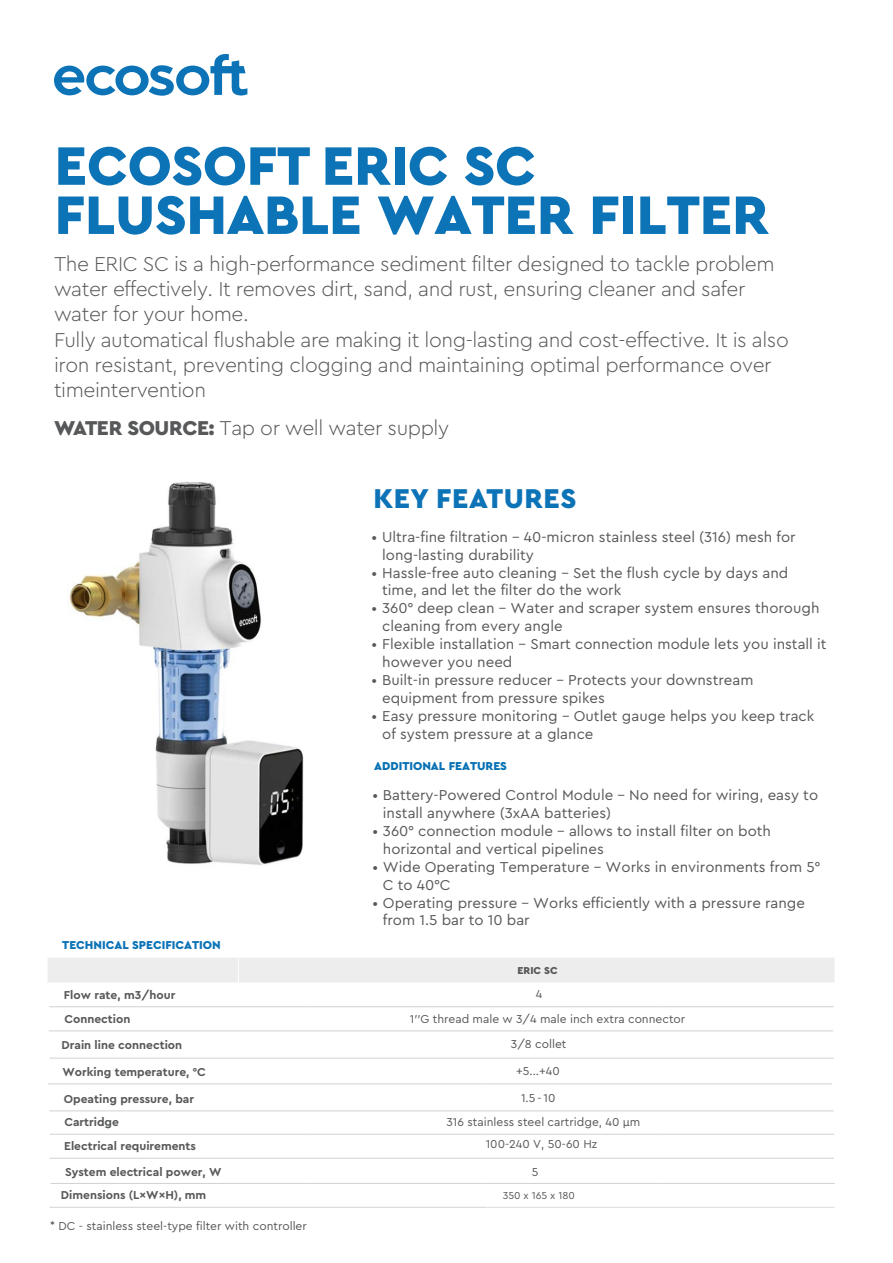
<style>
.page{position:relative;width:893px;height:1263px;background:#fff}
.page>*{position:absolute;margin:0;border:0;box-sizing:border-box;transform-origin:0 0}
.t1{font:900 56.7px/49.2px "Cera PRO";letter-spacing:-.005em;color:#0c73b7}
.t2{font:900 28.5px "Cera PRO";letter-spacing:.02em;color:#0c73b7}
.t3{font:300 21px/25.2px "Cera PRO";letter-spacing:-.02em;color:#57585a}
.t4{font:15px/17.9px "Cera PRO";color:#57585a}
.t5{font:700 12px/25.2px "Cera PRO";color:#57585a}
.t6{font:12px "Cera PRO";color:#57585a}
.t7{font:12px "Cera PRO";color:#575756}
.t8{font:900 12px "Cera PRO";color:#0c73b7}
.t9{font:900 12px "Cera PRO";color:#0670b4}
.t10{font:10.5px "Cera PRO";color:#575756}
.t11{font:900 10.5px "Cera PRO";color:#575756}
.s1{font-weight:900}
</style>
<div class="page">
<svg style="left:54px;top:54px;width:193px;height:42px"></svg>
<img style="left:67px;top:482px;width:237px;height:383px">
<div style="left:48px;top:958px;width:786px;height:24px;background:#ededed"></div>
<hr style="left:238px;top:958px;width:1px;height:51px;background:#fff">
<hr style="left:311px;top:1006px;width:174px;height:1px;background:#d1d2d4">
<hr style="left:312px;top:1207px;width:175px;height:1px;background:#d1d2d4">
<hr style="left:487px;top:1207px;width:348px;height:1px;background:#d1d2d4">
<hr style="left:311px;top:1058px;width:174px;height:1px;background:#d1d2d4">
<hr style="left:485px;top:1058px;width:175px;height:1px;background:#d1d2d4">
<hr style="left:660px;top:1058px;width:174px;height:1px;background:#d1d2d4">
<hr style="left:311px;top:1158px;width:174px;height:1px;background:#d1d2d4">
<hr style="left:49px;top:1006px;width:262px;height:1px;background:#d1d2d4">
<hr style="left:485px;top:1006px;width:174px;height:1px;background:#d1d2d4">
<hr style="left:659px;top:1006px;width:175px;height:1px;background:#d1d2d4">
<hr style="left:660px;top:1158px;width:174px;height:1px;background:#d1d2d4">
<hr style="left:49px;top:1207px;width:263px;height:1px;background:#d1d2d4">
<hr style="left:50px;top:1058px;width:261px;height:1px;background:#d1d2d4">
<hr style="left:50px;top:1158px;width:261px;height:1px;background:#d1d2d4">
<hr style="left:485px;top:1158px;width:175px;height:1px;background:#d1d2d4">
<hr style="left:312px;top:1183px;width:174px;height:1px;background:#d1d2d4">
<hr style="left:660px;top:1183px;width:175px;height:1px;background:#d1d2d4">
<hr style="left:51px;top:1183px;width:261px;height:1px;background:#d1d2d4">
<hr style="left:486px;top:1183px;width:174px;height:1px;background:#d1d2d4">
<hr style="left:309px;top:1083px;width:175px;height:1px;background:#d1d2d4">
<hr style="left:658px;top:1083px;width:174px;height:1px;background:#d1d2d4">
<hr style="left:48px;top:1083px;width:261px;height:1px;background:#d1d2d4">
<hr style="left:484px;top:1083px;width:174px;height:1px;background:#d1d2d4">
<hr style="left:311px;top:1134px;width:174px;height:1px;background:#d1d2d4">
<hr style="left:660px;top:1134px;width:174px;height:1px;background:#d1d2d4">
<hr style="left:50px;top:1134px;width:261px;height:1px;background:#d1d2d4">
<hr style="left:485px;top:1134px;width:175px;height:1px;background:#d1d2d4">
<hr style="left:311px;top:1110px;width:174px;height:1px;background:#d1d2d4">
<hr style="left:659px;top:1110px;width:175px;height:1px;background:#d1d2d4">
<hr style="left:49px;top:1110px;width:262px;height:1px;background:#d1d2d4">
<hr style="left:485px;top:1110px;width:174px;height:1px;background:#d1d2d4">
<hr style="left:310px;top:1030px;width:174px;height:1px;background:#d1d2d4">
<hr style="left:484px;top:1030px;width:175px;height:1px;background:#d1d2d4">
<hr style="left:659px;top:1030px;width:174px;height:1px;background:#d1d2d4">
<hr style="left:49px;top:1030px;width:261px;height:1px;background:#d1d2d4">
<h1 class="t1" style="left:55px;top:139px;width:716px">ECOSOFT ERIC SC<br>FLUSHABLE WATER FILTER</h1>
<p class="t3" style="left:54px;top:251px;width:736px">The ERIC SC is a high-performance sediment filter designed to tackle problem water effectively. It removes dirt, sand, and rust, ensuring cleaner and safer water for your home.<br>Fully automatical flushable are making it long-lasting and cost-effective. It is also iron resistant, preventing clogging and maintaining optimal performance over timeintervention</p>
<h3 class="t3" style="left:54px;top:414px;width:397px"><span class="s1">WATER SOURCE:</span> Tap or well water supply</h3>
<p class="t8" style="left:62px;top:937px;width:160px">TECHNICAL SPECIFICATION</p>
<h2 class="t2" style="left:373px;top:479px;width:205px">KEY FEATURES</h2>
<p class="t4" style="left:382px;top:527px;width:415px;text-indent:-11px">• Ultra-fine filtration – 40-micron stainless steel (316) mesh for long-lasting durability</p>
<p class="t4" style="left:382px;top:563px;width:408px;text-indent:-11px">• Hassle-free auto cleaning – Set the flush cycle by days and time, and let the filter do the work</p>
<p class="t4" style="left:382px;top:599px;width:439px;text-indent:-11px">• 360° deep clean – Water and scraper system ensures thorough cleaning from every angle</p>
<p class="t4" style="left:382px;top:635px;width:446px;text-indent:-11px">• Flexible installation – Smart connection module lets you install it however you need</p>
<p class="t4" style="left:382px;top:671px;width:373px;text-indent:-11px">• Built-in pressure reducer – Protects your downstream equipment from pressure spikes</p>
<p class="t4" style="left:382px;top:707px;width:434px;text-indent:-11px">• Easy pressure monitoring – Outlet gauge helps you keep track of system pressure at a glance</p>
<p class="t9" style="left:374px;top:757px;width:134px">ADDITIONAL FEATURES</p>
<p class="t4" style="left:383px;top:785px;width:437px;text-indent:-11px">• Battery-Powered Control Module – No need for wiring, easy to install anywhere (3хАА batteries)</p>
<p class="t4" style="left:383px;top:821px;width:390px;text-indent:-11px">• 360° connection module – allows to install filter on both horizontal and vertical pipelines</p>
<p class="t4" style="left:383px;top:857px;width:439px;text-indent:-11px">• Wide Operating Temperature – Works in environments from 5°<br>C to 40°C</p>
<p class="t4" style="left:383px;top:893px;width:424px;text-indent:-11px">• Operating pressure – Works efficiently with a pressure range from 1.5 bar to 10 bar</p>
<p class="t11" style="left:518px;top:963px;width:42px">ERIC SC</p>
<p class="t5" style="left:64px;top:982px;width:113px">Flow rate, m3/hour</p>
<p class="t6" style="left:536px;top:986px;width:8px">4</p>
<p class="t5" style="left:65px;top:1006px;width:67px">Connection</p>
<p class="t6" style="left:410px;top:1011px;width:277px">1′′G thread male w 3/4 male inch extra connector</p>
<p class="t5" style="left:62px;top:1032px;width:122px">Drain line connection</p>
<p class="t7" style="left:511px;top:1036px;width:57px">3/8 collet</p>
<p class="t5" style="left:62px;top:1059px;width:145px">Working temperature, °C</p>
<p class="t5" style="left:64px;top:1109px;width:56px">Cartridge</p>
<p class="t6" style="left:446px;top:1114px;width:195px">316 stainless steel cartridge, 40 µm</p>
<p class="t7" style="left:516px;top:1063px;width:45px">+5...+40</p>
<p class="t5" style="left:64px;top:1086px;width:132px">Opeating pressure, bar</p>
<p class="t7" style="left:521px;top:1090px;width:36px">1.5 - 10</p>
<p class="t6" style="left:486px;top:1136px;width:113px">100-240 V, 50-60 Hz</p>
<p class="t5" style="left:64px;top:1133px;width:159px">Electrical requirements<br>System electrical power, W</p>
<p class="t6" style="left:532px;top:1163px;width:8px">5</p>
<p class="t5" style="left:61px;top:1182px;width:147px">Dimensions (L×W×H), mm</p>
<p class="t6" style="left:50px;top:1218px;width:258px">* DC - stainless steel-type filter with controller</p>
<p class="t10" style="left:503px;top:1189px;width:74px">350 x 165 x 180</p>
</div>
